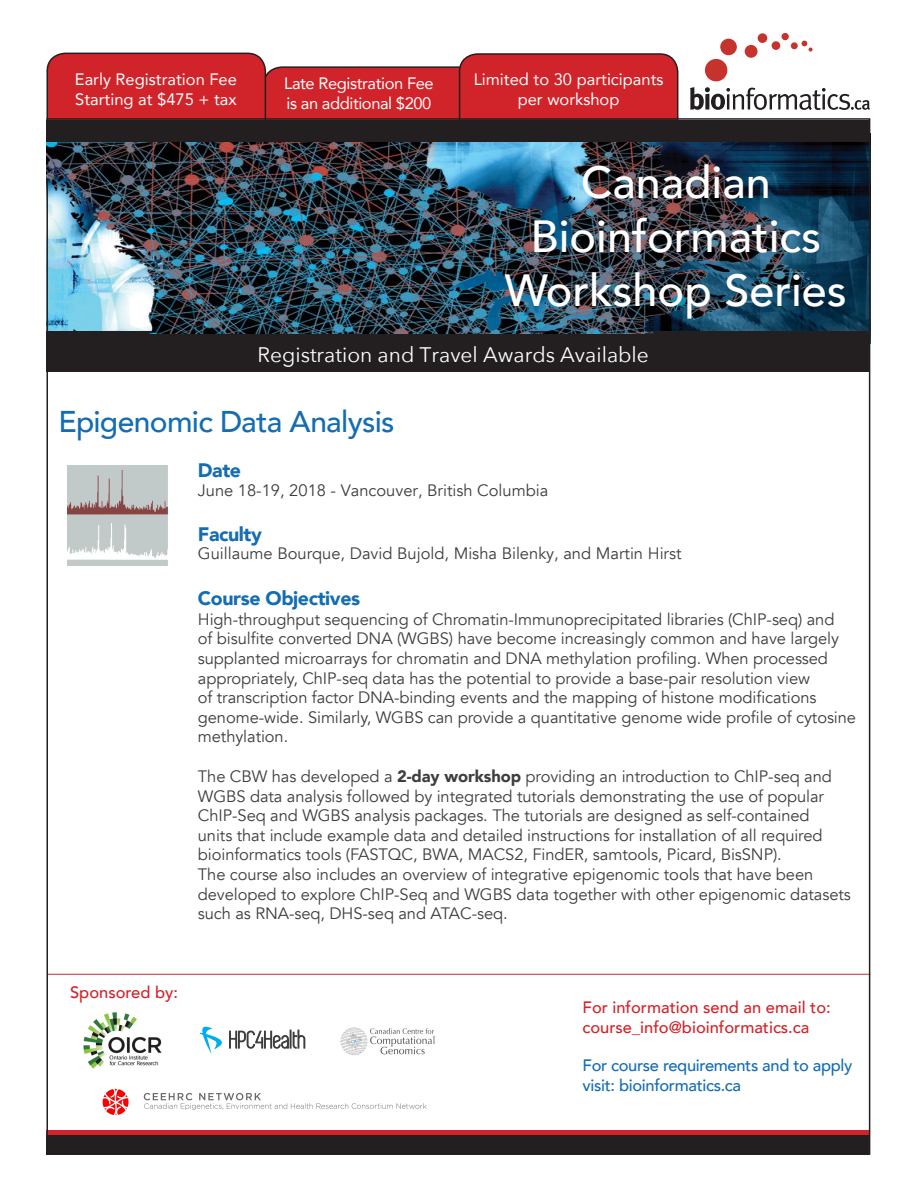
<style>
.page{position:relative;width:918px;height:1188px;background:#fff}
.page>*{position:absolute;margin:0;border:0;box-sizing:border-box;transform-origin:0 0}
.t1{font:500 45px/54px "Avenir";color:#fff;text-align:center}
.t2{font:500 30px "Avenir";letter-spacing:-.025em;color:#146db3}
.t3{font:21px "Avenir Next";color:#fff}
.t4{font:900 19.5px "Avenir";letter-spacing:-.02em;color:#146db3}
.t5{font:16.5px/19.6px "Avenir";letter-spacing:-.005em;color:#3e3e3f}
.t6{font:16.5px/19.8px "Avenir";color:#fff;text-align:center}
.t7{font:500 16.5px/19.8px "Avenir";color:#d1232a}
.t8{font:500 16.5px/19.8px "Avenir";letter-spacing:-.02em;color:#146db3}
.t9{font:16.5px/19.8px "Avenir";letter-spacing:-.025em;color:#fff}
.s1{font-weight:900}
</style>
<div class="page">
<div style="left:46px;top:1131px;width:823px;height:9px;background:#d1232a"></div>
<div style="left:46px;top:1135px;width:823px;height:20px;background:#231f20"></div>
<svg style="left:46px;top:52px;width:633px;height:66px;background:#cf353b"></svg>
<div style="left:46px;top:120px;width:824px;height:21px;background:#231f20"></div>
<div style="left:757px;top:33px;width:11px;height:10px;background:#c6322c;border-radius:50%"></div>
<div style="left:781px;top:33px;width:8px;height:7px;background:#c6322c;border-radius:50%"></div>
<svg style="left:690px;top:38px;width:180px;height:72px"></svg>
<div style="left:46px;top:332px;width:824px;height:40px;background:#231f20"></div>
<hr style="left:48px;top:974px;width:822px;height:1px;background:#d1232a">
<img style="left:83px;top:1012px;width:79px;height:57px">
<img style="left:340px;top:1027px;width:95px;height:28px">
<svg style="left:201px;top:1026px;width:104px;height:28px"></svg>
<img style="left:47px;top:142px;width:824px;height:191px">
<img style="left:68px;top:465px;width:100px;height:100px">
<img style="left:102px;top:1088px;width:325px;height:28px">
<p class="t6" style="left:75px;top:69px;width:164px">Early Registration Fee</p>
<p class="t6" style="left:75px;top:89px;width:163px">Starting at $475 + tax</p>
<p class="t9" style="left:284px;top:73px;width:151px">Late Registration Fee is an additional $200</p>
<p class="t6" style="left:474px;top:69px;width:191px">Limited to 30 participants per workshop</p>
<h1 class="t1" style="left:505px;top:153px;width:344px">Canadian<br>Bioinformatics<br>Workshop Series</h1>
<p class="t3" style="left:258px;top:337px;width:393px">Registration and Travel Awards Available</p>
<p class="t2" style="left:58px;top:396px;width:338px">Epigenomic Data Analysis</p>
<p class="t4" style="left:198px;top:453px;width:45px">Date</p>
<p class="t5" style="left:198px;top:480px;width:352px">June 18-19, 2018 - Vancouver, British Columbia</p>
<p class="t4" style="left:198px;top:517px;width:66px">Faculty</p>
<p class="t5" style="left:198px;top:544px;width:485px">Guillaume Bourque, David Bujold, Misha Bilenky, and Martin Hirst</p>
<p class="t4" style="left:198px;top:581px;width:164px">Course Objectives</p>
<p class="t5" style="left:198px;top:610px;width:660px">High-throughput sequencing of Chromatin-Immunoprecipitated libraries (ChIP-seq) and<br>of bisulfite converted DNA (WGBS) have become increasingly common and have largely supplanted microarrays for chromatin and DNA methylation profiling. When processed appropriately, ChIP-seq data has the potential to provide a base-pair resolution view<br>of transcription factor DNA-binding events and the mapping of histone modifications genome-wide. Similarly, WGBS can provide a quantitative genome wide profile of cytosine methylation.</p>
<p class="t5" style="left:198px;top:767px;width:654px">The CBW has developed a <span class="s1">2-day workshop</span> providing an introduction to ChIP-seq and WGBS data analysis followed by integrated tutorials demonstrating the use of popular ChIP-Seq and WGBS analysis packages. The tutorials are designed as self-contained<br>units that include example data and detailed instructions for installation of all required bioinformatics tools (FASTQC, BWA, MACS2, FindER, samtools, Picard, BisSNP).<br>The course also includes an overview of integrative epigenomic tools that have been developed to explore ChIP-Seq and WGBS data together with other epigenomic datasets such as RNA-seq, DHS-seq and ATAC-seq.</p>
<p class="t7" style="left:70px;top:982px;width:109px">Sponsored by:</p>
<p class="t7" style="left:583px;top:997px;width:250px">For information send an email to: course_info@bioinformatics.ca</p>
<p class="t8" style="left:583px;top:1054px;width:271px">For course requirements and to apply visit: bioinformatics.ca</p>
</div>
